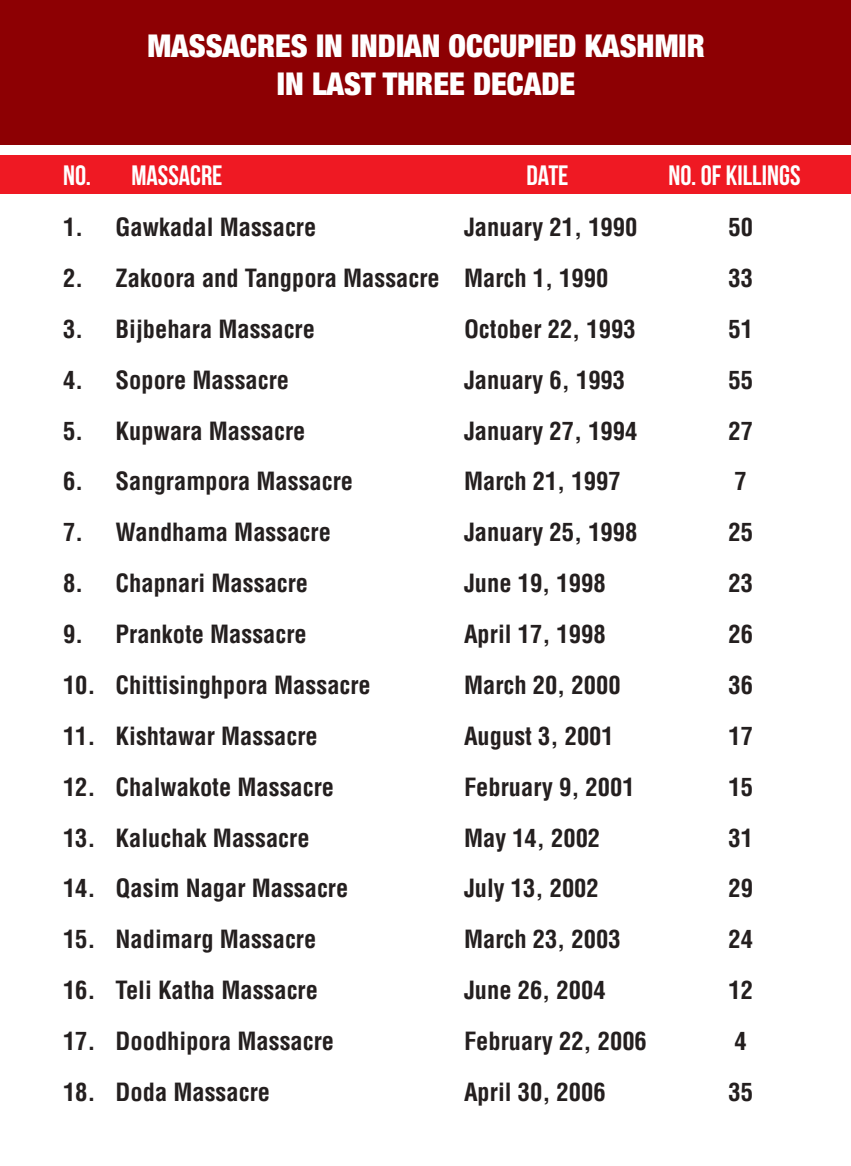
<style>
.page{position:relative;width:851px;height:1166px;background:#fff}
.page>*{position:absolute;margin:0;border:0;box-sizing:border-box;transform-origin:0 0}
.t1{font:900 condensed 31.5px/37.8px "Helvetica Neue LT Std";color:#fff;text-align:center}
.t2{font:28px "Bebas Neue";color:#fff}
.t3{font:700 condensed 24.5px "Helvetica LT Std";color:#241f1f}
</style>
<div class="page">
<div style="left:0;top:0;width:850px;height:145px;background:#8d0003"></div>
<div style="left:0;top:155px;width:850px;height:39px;background:#ef1923"></div>
<p class="t1" style="left:147px;top:26px;width:559px">MASSACRES IN INDIAN OCCUPIED KASHMIR<br>IN LAST THREE DECADE</p>
<p class="t2" style="left:63px;top:160px;width:161px">NO. MASSACRE</p>
<p class="t2" style="left:526px;top:160px;width:43px">DATE</p>
<p class="t2" style="left:668px;top:160px;width:133px">NO. OF KILLINGS</p>
<p class="t3" style="left:63px;top:212px;width:255px">1. Gawkadal Massacre</p>
<p class="t3" style="left:464px;top:212px;width:175px">January 21, 1990</p>
<p class="t3" style="left:728px;top:212px;width:26px">50</p>
<p class="t3" style="left:63px;top:263px;width:547px">2. Zakoora and Tangpora Massacre March 1, 1990</p>
<p class="t3" style="left:728px;top:263px;width:26px">33</p>
<p class="t3" style="left:63px;top:313px;width:253px">3. Bijbehara Massacre</p>
<p class="t3" style="left:464px;top:313px;width:173px">October 22, 1993</p>
<p class="t3" style="left:728px;top:313px;width:26px">51</p>
<p class="t3" style="left:63px;top:364px;width:228px">4. Sopore Massacre</p>
<p class="t3" style="left:464px;top:364px;width:163px">January 6, 1993</p>
<p class="t3" style="left:728px;top:364px;width:26px">55</p>
<p class="t3" style="left:63px;top:415px;width:244px">5. Kupwara Massacre</p>
<p class="t3" style="left:464px;top:415px;width:175px">January 27, 1994</p>
<p class="t3" style="left:728px;top:415px;width:26px">27</p>
<p class="t3" style="left:63px;top:466px;width:291px">6. Sangrampora Massacre</p>
<p class="t3" style="left:464px;top:466px;width:158px">March 21, 1997</p>
<p class="t3" style="left:734px;top:466px;width:14px">7</p>
<p class="t3" style="left:63px;top:517px;width:269px">7. Wandhama Massacre</p>
<p class="t3" style="left:464px;top:517px;width:175px">January 25, 1998</p>
<p class="t3" style="left:728px;top:517px;width:26px">25</p>
<p class="t3" style="left:63px;top:568px;width:247px">8. Chapnari Massacre</p>
<p class="t3" style="left:464px;top:568px;width:143px">June 19, 1998</p>
<p class="t3" style="left:728px;top:568px;width:26px">23</p>
<p class="t3" style="left:63px;top:619px;width:245px">9. Prankote Massacre</p>
<p class="t3" style="left:464px;top:619px;width:143px">April 17, 1998</p>
<p class="t3" style="left:728px;top:619px;width:26px">26</p>
<p class="t3" style="left:63px;top:669px;width:309px">10. Chittisinghpora Massacre</p>
<p class="t3" style="left:464px;top:669px;width:158px">March 20, 2000</p>
<p class="t3" style="left:728px;top:669px;width:26px">36</p>
<p class="t3" style="left:63px;top:720px;width:256px">11. Kishtawar Massacre</p>
<p class="t3" style="left:464px;top:720px;width:151px">August 3, 2001</p>
<p class="t3" style="left:728px;top:720px;width:26px">17</p>
<p class="t3" style="left:63px;top:771px;width:272px">12. Chalwakote Massacre</p>
<p class="t3" style="left:464px;top:771px;width:172px">February 9, 2001</p>
<p class="t3" style="left:728px;top:771px;width:26px">15</p>
<p class="t3" style="left:63px;top:822px;width:248px">13. Kaluchak Massacre</p>
<p class="t3" style="left:464px;top:822px;width:138px">May 14, 2002</p>
<p class="t3" style="left:728px;top:822px;width:26px">31</p>
<p class="t3" style="left:63px;top:873px;width:287px">14. Qasim Nagar Massacre</p>
<p class="t3" style="left:464px;top:873px;width:136px">July 13, 2002</p>
<p class="t3" style="left:728px;top:873px;width:26px">29</p>
<p class="t3" style="left:63px;top:924px;width:255px">15. Nadimarg Massacre</p>
<p class="t3" style="left:464px;top:924px;width:158px">March 23, 2003</p>
<p class="t3" style="left:728px;top:924px;width:26px">24</p>
<p class="t3" style="left:63px;top:975px;width:256px">16. Teli Katha Massacre</p>
<p class="t3" style="left:464px;top:975px;width:143px">June 26, 2004</p>
<p class="t3" style="left:728px;top:975px;width:26px">12</p>
<p class="t3" style="left:63px;top:1025px;width:272px">17. Doodhipora Massacre</p>
<p class="t3" style="left:464px;top:1025px;width:184px">February 22, 2006</p>
<p class="t3" style="left:734px;top:1025px;width:14px">4</p>
<p class="t3" style="left:63px;top:1076px;width:208px">18. Doda Massacre</p>
<p class="t3" style="left:464px;top:1076px;width:143px">April 30, 2006</p>
<p class="t3" style="left:728px;top:1076px;width:26px">35</p>
</div>
